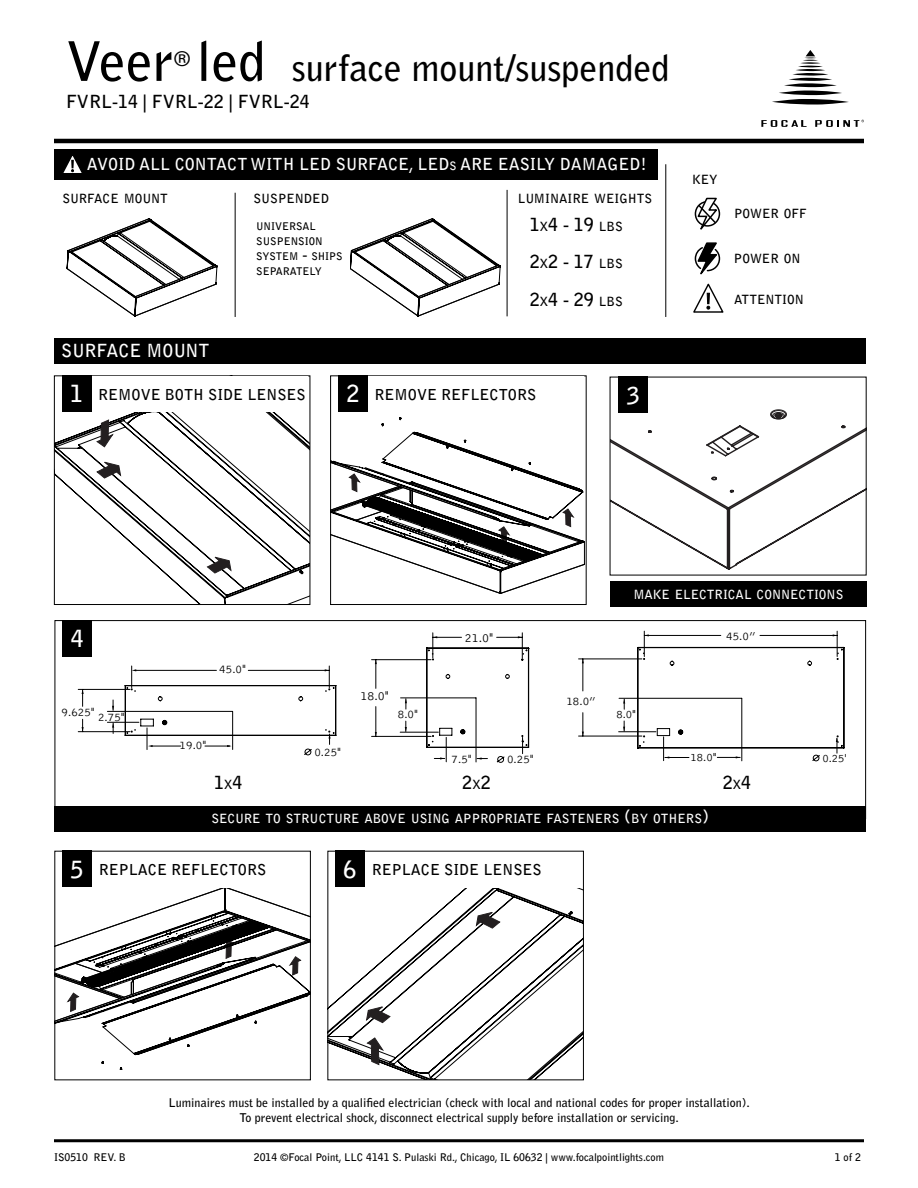
<style>
.page{position:relative;width:918px;height:1188px;background:#fff}
.page>*{position:absolute;margin:0;border:0;box-sizing:border-box;transform-origin:0 0}
.t1{font:700 54px "Bell Gothic Std";color:#000}
.t2{font:700 36px "Bell Gothic Std";color:#000}
.t3{font:700 23.55px "Bell Gothic Std";color:#fff}
.t4{font:700 21px "Bell Gothic Std";color:#000}
.t5{font:700 18px/37.5px "Bell Gothic Std";color:#000;text-align:justify}
.t6{font:700 18px "Bell Gothic Std";color:#000}
.t7{font:700 18px "Bell Gothic";color:#fff}
.t8{font:700 16.5px "Bell Gothic Std";color:#fff}
.t9{font:700 15px "Bell Gothic Std";color:#000}
.t10{font:700 12.6px "Bell Gothic";color:#fff}
.t11{font:700 12.6px "Bell Gothic Std";color:#000}
.t12{font:300 12.6px "Bell Gothic";color:#000}
.t13{font:700 12px/15px "Bell Gothic Std";color:#000;text-align:center}
.t14{font:300 11.7px "Bell Gothic";color:#000}
.t15{font:300 11.4px "Bell Gothic";color:#000}
.t16{font:700 10.5px "Bell Gothic Std";color:#000}
.t17{font:700 10.5px/15px "Bell Gothic Std";color:#000}
.s1{font-size:54px}
.s2{font-size:11.55px}
.s3{font-size:12.6px}
.s4{font-size:15px}
.s5{font-size:18px}
</style>
<div class="page">
<hr style="left:54px;top:139px;width:810px;height:4px;background:#000">
<svg style="left:772px;top:50px;width:77px;height:55px"></svg>
<svg style="left:761px;top:120px;width:46px;height:7px"></svg>
<svg style="left:815px;top:120px;width:49px;height:7px"></svg>
<hr style="left:78px;top:731px;width:52px;height:1px;background:#000">
<hr style="left:78px;top:689px;width:52px;height:1px;background:#000">
<svg style="left:82px;top:719px;width:2px;height:13px"></svg>
<svg style="left:82px;top:690px;width:2px;height:16px"></svg>
<svg style="left:125px;top:666px;width:211px;height:89px"></svg>
<hr style="left:232px;top:711px;width:1px;height:39px;background:#000">
<hr style="left:107px;top:722px;width:32px;height:1px;background:#000">
<hr style="left:107px;top:711px;width:126px;height:1px;background:#000">
<svg style="left:112px;top:723px;width:2px;height:10px"></svg>
<svg style="left:112px;top:700px;width:2px;height:10px"></svg>
<hr style="left:372px;top:736px;width:59px;height:1px;background:#000">
<hr style="left:372px;top:659px;width:59px;height:1px;background:#000">
<svg style="left:375px;top:707px;width:2px;height:29px"></svg>
<svg style="left:375px;top:660px;width:2px;height:28px"></svg>
<hr style="left:400px;top:732px;width:38px;height:1px;background:#000">
<hr style="left:401px;top:698px;width:75px;height:1px;background:#000">
<svg style="left:405px;top:699px;width:2px;height:10px"></svg>
<svg style="left:405px;top:721px;width:2px;height:11px"></svg>
<svg style="left:426px;top:633px;width:103px;height:130px"></svg>
<hr style="left:579px;top:736px;width:63px;height:1px;background:#000">
<hr style="left:579px;top:659px;width:63px;height:1px;background:#000">
<svg style="left:582px;top:713px;width:2px;height:23px"></svg>
<hr style="left:583px;top:659px;width:1px;height:32px;background:#000">
<hr style="left:619px;top:731px;width:37px;height:1px;background:#000">
<hr style="left:619px;top:698px;width:123px;height:1px;background:#000">
<svg style="left:623px;top:699px;width:2px;height:10px"></svg>
<svg style="left:623px;top:721px;width:2px;height:10px"></svg>
<svg style="left:637px;top:631px;width:207px;height:130px"></svg>
<div style="left:62px;top:620px;width:30px;height:37px;background:#000"></div>
<svg style="left:56px;top:412px;width:252px;height:191px"></svg>
<svg style="left:97px;top:420px;width:16px;height:27px"></svg>
<svg style="left:97px;top:462px;width:24px;height:16px"></svg>
<svg style="left:207px;top:557px;width:24px;height:16px"></svg>
<div style="left:54px;top:375px;width:256px;height:230px;border:1px solid #000"></div>
<svg style="left:329px;top:888px;width:253px;height:190px"></svg>
<svg style="left:367px;top:1038px;width:16px;height:27px"></svg>
<svg style="left:366px;top:1006px;width:24px;height:17px"></svg>
<svg style="left:476px;top:912px;width:24px;height:16px"></svg>
<div style="left:327px;top:851px;width:257px;height:229px;border:1px solid #000"></div>
<svg style="left:332px;top:418px;width:253px;height:176px"></svg>
<div style="left:330px;top:375px;width:257px;height:230px;border:1px solid #000"></div>
<svg style="left:56px;top:888px;width:253px;height:182px"></svg>
<div style="left:54px;top:851px;width:257px;height:229px;border:1px solid #000"></div>
<div style="left:365px;top:852px;width:216px;height:35px;background:#fff"></div>
<div style="left:92px;top:852px;width:216px;height:35px;background:#fff"></div>
<hr style="left:507px;top:190px;width:1px;height:126px;background:#000">
<hr style="left:235px;top:193px;width:1px;height:124px;background:#000">
<hr style="left:665px;top:164px;width:1px;height:153px;background:#000">
<hr style="left:54px;top:1139px;width:810px;height:3px;background:#000">
<svg style="left:693px;top:197px;width:31px;height:116px"></svg>
<div style="left:54px;top:149px;width:604px;height:30px;background:#000"></div>
<svg style="left:63px;top:156px;width:19px;height:17px"></svg>
<div style="left:54px;top:806px;width:812px;height:26px;background:#000"></div>
<div style="left:54px;top:338px;width:812px;height:26px;background:#000"></div>
<div style="left:62px;top:375px;width:30px;height:37px;background:#000"></div>
<div style="left:335px;top:851px;width:30px;height:36px;background:#000"></div>
<div style="left:338px;top:375px;width:30px;height:37px;background:#000"></div>
<div style="left:62px;top:851px;width:30px;height:36px;background:#000"></div>
<svg style="left:612px;top:430px;width:253px;height:140px"></svg>
<svg style="left:705px;top:409px;width:160px;height:49px"></svg>
<div style="left:618px;top:377px;width:30px;height:36px;background:#000"></div>
<div style="left:610px;top:582px;width:257px;height:25px;background:#000"></div>
<svg style="left:67px;top:219px;width:150px;height:97px"></svg>
<svg style="left:350px;top:219px;width:150px;height:97px"></svg>
<h1 class="t1" style="left:66px;top:29px;width:109px">Veer</h1>
<h3 class="t4" style="left:174px;top:46px;width:18px">®</h3>
<h2 class="t2" style="left:196px;top:46px;width:475px"><span class="s1">led</span> surface mount/suspended</h2>
<h3 class="t6" style="left:66px;top:91px;width:245px">FVRL-14 | FVRL-22 | FVRL-24</h3>
<h3 class="t8" style="left:87px;top:154px;width:63px">Avoid all</h3>
<h3 class="t8" style="left:175px;top:154px;width:43px">contact</h3>
<h3 class="t8" style="left:251px;top:154px;width:118px">with LED surface</h3>
<h3 class="t8" style="left:409px;top:154px;width:63px">, LED<span class="s2">S</span> are</h3>
<h3 class="t8" style="left:498px;top:154px;width:11px">easil</h3>
<h3 class="t8" style="left:544px;top:154px;width:104px">y damaged!</h3>
<p class="t11" style="left:63px;top:191px;width:25px">SURFACE</p>
<p class="t11" style="left:124px;top:191px;width:36px">MOUNT</p>
<p class="t11" style="left:254px;top:191px;width:26px">SUSPENDED</p>
<p class="t11" style="left:518px;top:191px;width:25px">LUMINAIRE</p>
<p class="t11" style="left:594px;top:191px;width:42px">WEIGHTS</p>
<h3 class="t5" style="left:530px;top:205px;width:78px">1<span class="s3">X</span>4 - 19 <span class="s3">LBS </span>2<span class="s3">X</span>2 - 17 <span class="s3">LBS </span>2<span class="s3">X</span>4 - 29 <span class="s3">LBS</span></h3>
<p class="t17" style="left:256px;top:219px;width:22px">UNIVERSAL<br>SUSPENSION<br>SYSTEM</p>
<p class="t17" style="left:302px;top:249px;width:16px"><span class="s4">-</span> SHIPS</p>
<p class="t17" style="left:256px;top:264px;width:8px">SEPARATEL</p>
<p class="t17" style="left:315px;top:264px;width:9px">Y</p>
<h3 class="t7" style="left:61px;top:339px;width:13px">SURFACE</h3>
<h3 class="t7" style="left:146px;top:339px;width:29px">MOUNT</h3>
<h3 class="t3" style="left:70px;top:380px;width:15px">1</h3>
<p class="t9" style="left:98px;top:385px;width:209px">REMOVE BOTH SIDE LENSES</p>
<h3 class="t3" style="left:346px;top:380px;width:15px">2</h3>
<p class="t9" style="left:375px;top:385px;width:163px">REMOVE REFLECTORS</p>
<h3 class="t3" style="left:627px;top:381px;width:15px">3</h3>
<p class="t11" style="left:692px;top:172px;width:27px">KEY</p>
<p class="t11" style="left:734px;top:206px;width:58px">POWER OFF</p>
<p class="t11" style="left:734px;top:251px;width:59px">POWER ON</p>
<p class="t11" style="left:734px;top:292px;width:9px">ATTENTION</p>
<p class="t10" style="left:633px;top:586px;width:212px">MAKE ELECTRICAL CONNECTIONS</p>
<h3 class="t3" style="left:71px;top:625px;width:15px">4</h3>
<p class="t12" style="left:465px;top:631px;width:30px">21.0"</p>
<p class="t14" style="left:726px;top:630px;width:31px">45.0”</p>
<p class="t14" style="left:219px;top:663px;width:28px">45.0"</p>
<p class="t12" style="left:360px;top:690px;width:30px">18.0"</p>
<p class="t14" style="left:566px;top:695px;width:31px">18.0”</p>
<p class="t14" style="left:62px;top:706px;width:35px">9.625"</p>
<p class="t14" style="left:98px;top:711px;width:28px">2.75"</p>
<p class="t14" style="left:398px;top:708px;width:22px">8.0"</p>
<p class="t15" style="left:616px;top:708px;width:21px">8.0"</p>
<p class="t14" style="left:180px;top:739px;width:28px">19.0"</p>
<p class="t14" style="left:314px;top:746px;width:28px">0.25"</p>
<p class="t14" style="left:452px;top:753px;width:22px">7.5"</p>
<p class="t14" style="left:507px;top:753px;width:28px">0.25"</p>
<p class="t15" style="left:690px;top:751px;width:28px">18.0"</p>
<p class="t15" style="left:822px;top:752px;width:28px">0.25"</p>
<h3 class="t5" style="left:214px;top:764px;width:30px">1<span class="s3">X</span>4</h3>
<h3 class="t5" style="left:462px;top:764px;width:30px">2<span class="s3">X</span>2</h3>
<h3 class="t5" style="left:723px;top:764px;width:30px">2<span class="s3">X</span>4</h3>
<p class="t10" style="left:211px;top:811px;width:499px">SECURE TO STRUCTURE ABOVE USING APPROPRIATE FASTENERS <span class="s5">(</span>BY OTHERS<span class="s5">)</span></p>
<h3 class="t3" style="left:71px;top:855px;width:15px">5</h3>
<p class="t9" style="left:99px;top:861px;width:169px">REPLACE REFLECTORS</p>
<h3 class="t3" style="left:344px;top:855px;width:15px">6</h3>
<p class="t9" style="left:372px;top:861px;width:171px">REPLACE SIDE LENSES</p>
<p class="t13" style="left:169px;top:1095px;width:583px">Luminaires must be installed by a qualified electrician (check with local and national codes for proper installation).<br>To prevent electrical shock, disconnect electrical supply before installation or servicing.</p>
<p class="t16" style="left:54px;top:1151px;width:73px">IS0510 REV. B</p>
<p class="t16" style="left:254px;top:1151px;width:412px">2014 ©Focal Point, LLC 4141 S. Pulaski Rd., Chicago, IL 60632 | www.focalpointlights.com</p>
<p class="t16" style="left:835px;top:1151px;width:28px">1 of 2</p>
</div>
